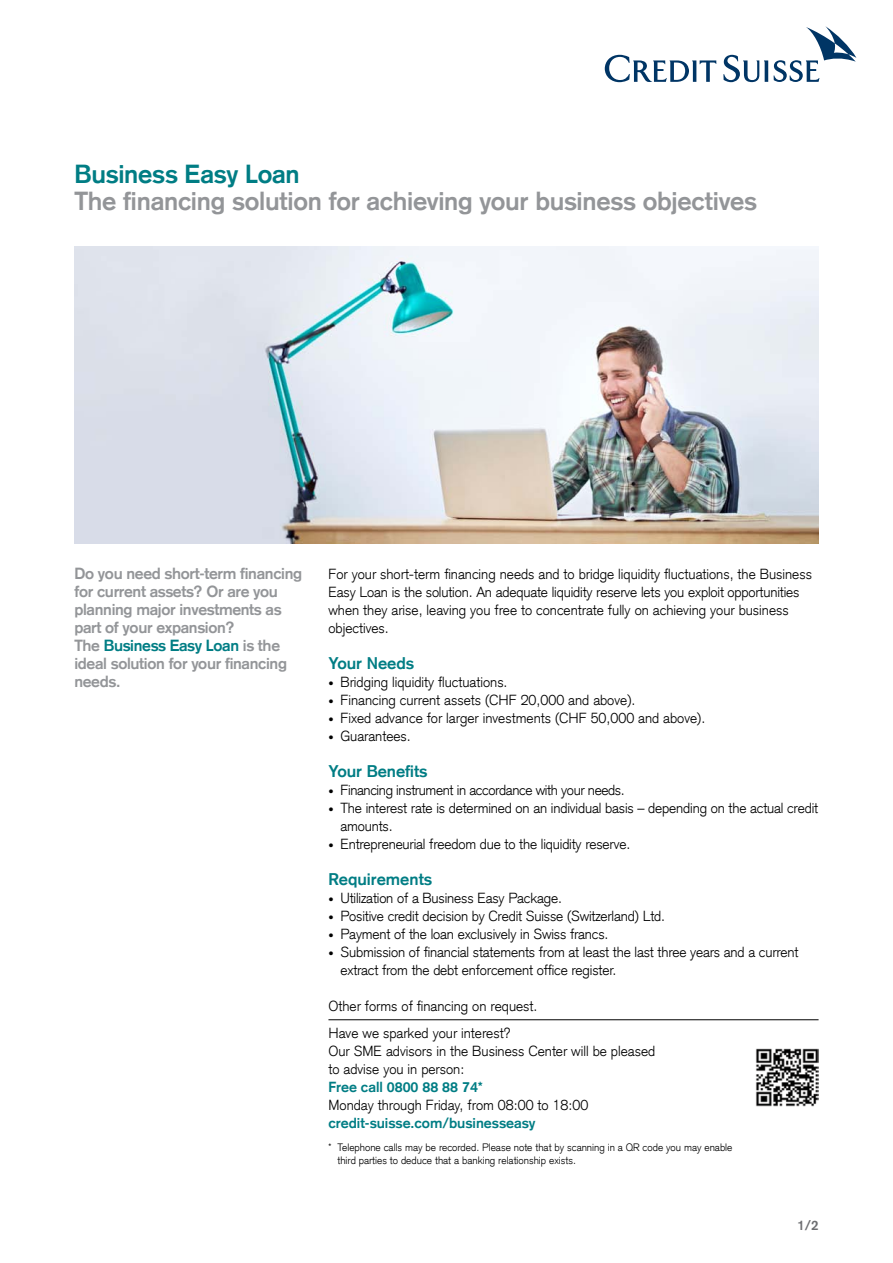
<style>
.page{position:relative;width:893px;height:1263px;background:#fff}
.page>*{position:absolute;margin:0;border:0;box-sizing:border-box;transform-origin:0 0}
.t1{font:700 25.5px "Credit Suisse Type";letter-spacing:-.01em;color:#939598}
.t2{font:700 25.5px "Credit Suisse Type";letter-spacing:-.005em;color:#007d84}
.t3{font:700 16.5px "Credit Suisse Type";color:#007d84}
.t4{font:700 15.75px/18px "Credit Suisse Type";letter-spacing:-.02em;color:#939598}
.t5{font:300 14.25px/18px "Credit Suisse Type";letter-spacing:-.01em;color:#000}
.t6{font:700 14.25px "Credit Suisse Type";color:#007d84}
.t7{font:700 13.5px "Credit Suisse Type";color:#6d6e71}
.t8{font:300 10.5px/13.5px "Credit Suisse Type";color:#000}
.s1{color:#007d84}
.s2{font-size:10.5px}
</style>
<div class="page">
<hr style="left:328px;top:1019px;width:491px;height:1px;background:#000">
<img style="left:74px;top:246px;width:745px;height:297px">
<img style="left:755px;top:1048px;width:64px;height:58px">
<svg style="left:605px;top:26px;width:251px;height:56px"></svg>
<h1 class="t2" style="left:74px;top:159px;width:227px">Business Easy Loan</h1>
<h1 class="t1" style="left:74px;top:186px;width:684px">The financing solution for achieving your business objectives</h1>
<p class="t4" style="left:74px;top:565px;width:229px">Do you need short-term financing for current assets? Or are you planning major investments as part of your expansion?<br>The <span class="s1">Business Easy Loan</span> is the ideal solution for your financing needs.</p>
<p class="t5" style="left:328px;top:565px;width:485px">For your short-term financing needs and to bridge liquidity fluctuations, the Business Easy Loan is the solution. An adequate liquidity reserve lets you exploit opportunities when they arise, leaving you free to concentrate fully on achieving your business objectives.</p>
<p class="t3" style="left:328px;top:653px;width:87px">Your Needs</p>
<p class="t5" style="left:328px;top:673px;width:181px"><span class="s2">•</span> Bridging liquidity fluctuations.</p>
<p class="t5" style="left:328px;top:691px;width:309px"><span class="s2">•</span> Financing current assets (CHF 20,000 and above).</p>
<p class="t5" style="left:328px;top:709px;width:378px"><span class="s2">•</span> Fixed advance for larger investments (CHF 50,000 and above).</p>
<p class="t5" style="left:328px;top:727px;width:84px"><span class="s2">•</span> Guarantees.</p>
<p class="t3" style="left:328px;top:761px;width:101px">Your Benefits</p>
<p class="t5" style="left:328px;top:781px;width:298px"><span class="s2">•</span> Financing instrument in accordance with your needs.</p>
<p class="t5" style="left:340px;top:799px;width:479px;text-indent:-12px"><span class="s2">•</span> The interest rate is determined on an individual basis – depending on the actual credit amounts.</p>
<p class="t5" style="left:328px;top:835px;width:303px"><span class="s2">•</span> Entrepreneurial freedom due to the liquidity reserve.</p>
<p class="t3" style="left:328px;top:869px;width:105px">Requirements</p>
<p class="t5" style="left:328px;top:889px;width:235px"><span class="s2">•</span> Utilization of a Business Easy Package.</p>
<p class="t5" style="left:328px;top:907px;width:338px"><span class="s2">•</span> Positive credit decision by Credit Suisse (Switzerland) Ltd.</p>
<p class="t5" style="left:328px;top:925px;width:282px"><span class="s2">•</span> Payment of the loan exclusively in Swiss francs.</p>
<p class="t5" style="left:340px;top:943px;width:459px;text-indent:-12px"><span class="s2">•</span> Submission of financial statements from at least the last three years and a current extract from the debt enforcement office register.</p>
<p class="t5" style="left:328px;top:993px;width:211px;line-height:27px">Other forms of financing on request.<br>Have we sparked your interest?</p>
<p class="t5" style="left:328px;top:1042px;width:328px">Our SME advisors in the Business Center will be pleased to advise you in person:</p>
<p class="t6" style="left:328px;top:1079px;width:156px">Free call 0800 88 88 74*</p>
<p class="t5" style="left:328px;top:1096px;width:261px">Monday through Friday, from 08:00 to 18:00</p>
<p class="t6" style="left:328px;top:1115px;width:208px">credit-suisse.com/businesseasy</p>
<p class="t8" style="left:337px;top:1140px;width:396px;text-indent:-9px">* Telephone calls may be recorded. Please note that by scanning in a QR code you may enable third parties to deduce that a banking relationship exists.</p>
<p class="t7" style="left:797px;top:1217px;width:23px">1/2</p>
</div>
